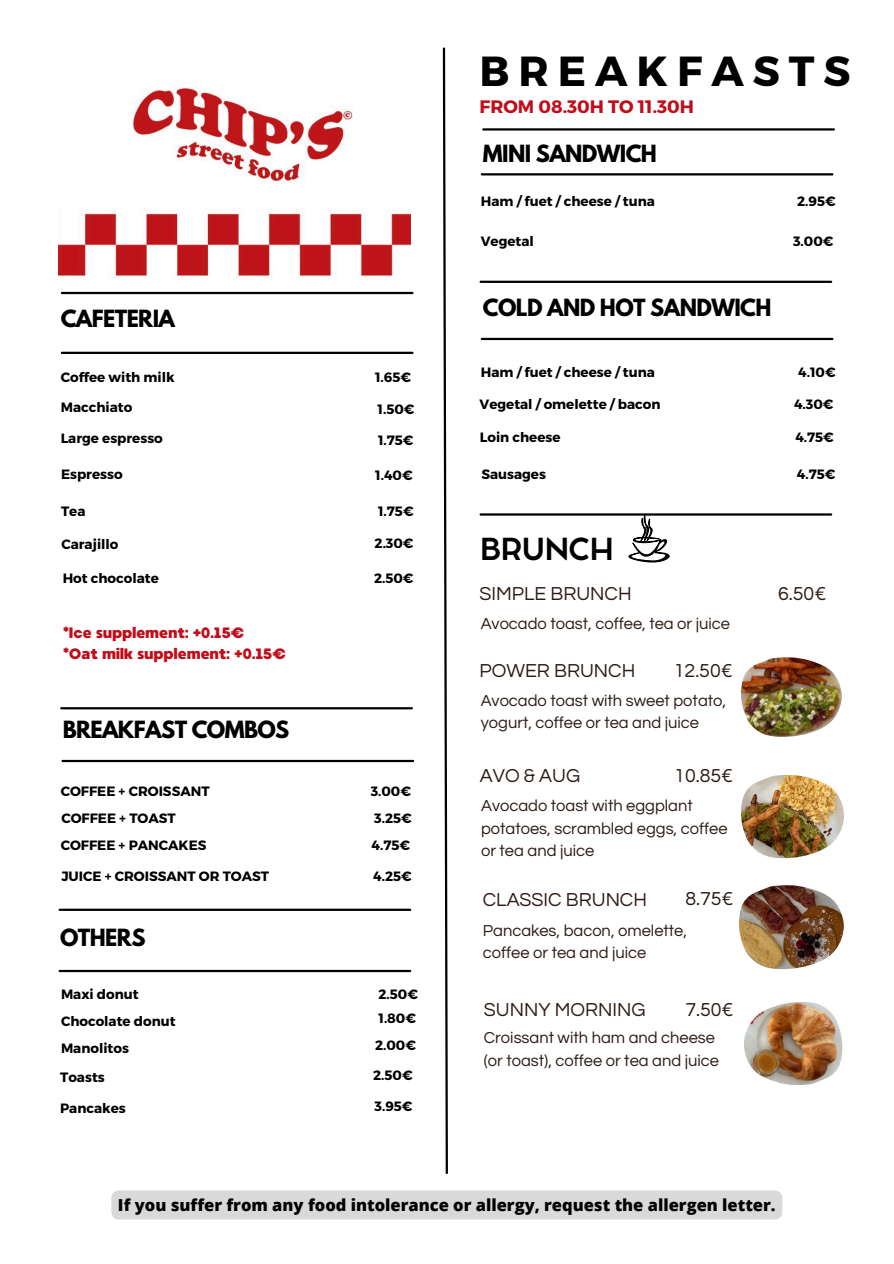
<style>
.page{position:relative;width:894px;height:1264px;background:#fff}
.page>*{position:absolute;margin:0;border:0;box-sizing:border-box;transform-origin:0 0}
.t1{font:700 42px "Montserrat";letter-spacing:.215em;color:#000}
.t2{font:700 30px "Cocomat Pro";letter-spacing:-.03em;color:#000}
.t3{font:700 21px "League Spartan";letter-spacing:-.03em;color:#000}
.t4{font:19.5px "Questrial";color:#2a1b15}
.t5{font:700 18px "Montserrat";color:#c10d19}
.t6{font:16.5px/22.5px "Questrial";color:#2a1b15}
.t7{font:800 16.5px "Open Sans";color:#000}
.t8{font:15px "MADE Waffle Soft";letter-spacing:-.03em;color:#c10d19}
.t9{font:700 13.5px "Montserrat";color:#000}
</style>
<div class="page">
<hr style="left:483px;top:128px;width:350px;height:3px;background:#000">
<hr style="left:481px;top:173px;width:351px;height:2px;background:#000">
<svg style="left:442px;top:47px;width:6px;height:1127px"></svg>
<img style="left:58px;top:87px;width:353px;height:191px">
<hr style="left:62px;top:292px;width:350px;height:2px;background:#000">
<hr style="left:62px;top:352px;width:350px;height:2px;background:#000">
<hr style="left:480px;top:281px;width:350px;height:2px;background:#000">
<hr style="left:481px;top:338px;width:351px;height:2px;background:#000">
<hr style="left:61px;top:707px;width:351px;height:2px;background:#000">
<hr style="left:62px;top:760px;width:351px;height:2px;background:#000">
<hr style="left:480px;top:513px;width:350px;height:2px;background:#000">
<hr style="left:60px;top:908px;width:350px;height:2px;background:#000">
<hr style="left:60px;top:969px;width:350px;height:3px;background:#000">
<div style="left:111px;top:1190px;width:671px;height:29px;background:#d9d9d9;border-radius:7px"></div>
<img style="left:741px;top:657px;width:100px;height:80px">
<img style="left:741px;top:774px;width:102px;height:84px">
<svg style="left:618px;top:515px;width:51px;height:48px"></svg>
<img style="left:739px;top:885px;width:104px;height:84px">
<img style="left:744px;top:1002px;width:98px;height:83px">
<p class="t1" style="left:479px;top:43px;width:372px">BREAKFASTS</p>
<p class="t5" style="left:479px;top:95px;width:216px">FROM 08.30H TO 11.30H</p>
<p class="t3" style="left:482px;top:143px;width:175px">MINI SANDWICH</p>
<p class="t9" style="left:480px;top:192px;width:176px">Ham / fuet / cheese / tuna</p>
<p class="t9" style="left:796px;top:192px;width:40px">2.95€</p>
<h3 class="t3" style="left:61px;top:308px;width:116px">CAFETERIA</h3>
<p class="t9" style="left:61px;top:368px;width:115px">Coffee with milk</p>
<p class="t9" style="left:375px;top:368px;width:37px">1.65€</p>
<p class="t9" style="left:61px;top:398px;width:73px">Macchiato</p>
<p class="t9" style="left:377px;top:400px;width:38px">1.50€</p>
<p class="t9" style="left:61px;top:429px;width:104px">Large espresso</p>
<p class="t9" style="left:378px;top:432px;width:37px">1.75€</p>
<p class="t9" style="left:61px;top:465px;width:63px">Espresso</p>
<p class="t9" style="left:375px;top:466px;width:39px">1.40€</p>
<p class="t9" style="left:61px;top:502px;width:26px">Tea</p>
<p class="t9" style="left:378px;top:502px;width:37px">1.75€</p>
<p class="t9" style="left:61px;top:535px;width:59px">Carajillo</p>
<h3 class="t9" style="left:63px;top:569px;width:98px">Hot chocolate</h3>
<p class="t9" style="left:374px;top:569px;width:41px">2.50€</p>
<p class="t9" style="left:374px;top:534px;width:40px">2.30€</p>
<p class="t8" style="left:63px;top:624px;width:183px">*Ice supplement: +0.15€</p>
<p class="t8" style="left:63px;top:644px;width:225px">*Oat milk supplement: +0.15€</p>
<p class="t3" style="left:63px;top:719px;width:228px">BREAKFAST COMBOS</p>
<p class="t9" style="left:61px;top:782px;width:150px">COFFEE + CROISSANT</p>
<p class="t9" style="left:370px;top:782px;width:42px">3.00€</p>
<h6 class="t9" style="left:61px;top:809px;width:116px">COFFEE + TOAST</h6>
<p class="t9" style="left:374px;top:809px;width:39px">3.25€</p>
<p class="t9" style="left:61px;top:836px;width:147px">COFFEE + PANCAKES</p>
<p class="t9" style="left:371px;top:836px;width:40px">4.75€</p>
<h3 class="t9" style="left:61px;top:867px;width:209px">JUICE + CROISSANT OR TOAST</h3>
<p class="t9" style="left:373px;top:867px;width:40px">4.25€</p>
<p class="t3" style="left:60px;top:926px;width:87px">OTHERS</p>
<p class="t9" style="left:61px;top:985px;width:79px">Maxi donut</p>
<p class="t9" style="left:378px;top:985px;width:41px">2.50€</p>
<p class="t9" style="left:61px;top:1012px;width:116px">Chocolate donut</p>
<p class="t9" style="left:378px;top:1009px;width:39px">1.80€</p>
<p class="t9" style="left:61px;top:1039px;width:69px">Manolitos</p>
<p class="t9" style="left:375px;top:1036px;width:42px">2.00€</p>
<p class="t9" style="left:60px;top:1068px;width:46px">Toasts</p>
<p class="t9" style="left:373px;top:1066px;width:41px">2.50€</p>
<p class="t9" style="left:60px;top:1099px;width:67px">Pancakes</p>
<p class="t9" style="left:374px;top:1097px;width:39px">3.95€</p>
<p class="t9" style="left:480px;top:232px;width:55px">Vegetal</p>
<p class="t9" style="left:792px;top:232px;width:42px">3.00€</p>
<p class="t3" style="left:482px;top:296px;width:290px">COLD AND HOT SANDWICH</p>
<h1 class="t9" style="left:480px;top:363px;width:176px">Ham / fuet / cheese / tuna</h1>
<p class="t9" style="left:798px;top:363px;width:39px">4.10€</p>
<p class="t9" style="left:479px;top:395px;width:182px">Vegetal / omelette / bacon</p>
<h3 class="t9" style="left:793px;top:395px;width:41px">4.30€</h3>
<p class="t9" style="left:479px;top:428px;width:82px">Loin cheese</p>
<p class="t9" style="left:795px;top:428px;width:40px">4.75€</p>
<p class="t9" style="left:481px;top:465px;width:66px">Sausages</p>
<p class="t9" style="left:796px;top:465px;width:40px">4.75€</p>
<p class="t2" style="left:479px;top:537px;width:136px">BRUNCH</p>
<h3 class="t4" style="left:479px;top:583px;width:154px">SIMPLE BRUNCH</h3>
<p class="t6" style="left:480px;top:612px;width:251px">Avocado toast, coffee, tea or juice</p>
<p class="t4" style="left:479px;top:660px;width:157px">POWER BRUNCH</p>
<p class="t6" style="left:480px;top:689px;width:247px">Avocado toast with sweet potato, yogurt, coffee or tea and juice</p>
<p class="t4" style="left:673px;top:660px;width:60px">12.50€</p>
<p class="t4" style="left:479px;top:766px;width:102px">AVO &amp; AUG</p>
<p class="t6" style="left:481px;top:795px;width:248px">Avocado toast with eggplant potatoes, scrambled eggs, coffee or tea and juice</p>
<p class="t4" style="left:674px;top:766px;width:60px">10.85€</p>
<h5 class="t4" style="left:685px;top:888px;width:50px">8.75€</h5>
<h2 class="t4" style="left:482px;top:890px;width:166px">CLASSIC BRUNCH</h2>
<h4 class="t6" style="left:482px;top:919px;width:206px">Pancakes, bacon, omelette, coffee or tea and juice</h4>
<h4 class="t4" style="left:685px;top:1000px;width:50px">7.50€</h4>
<p class="t4" style="left:484px;top:1000px;width:163px">SUNNY MORNING</p>
<p class="t6" style="left:484px;top:1026px;width:236px">Croissant with ham and cheese (or toast), coffee or tea and juice</p>
<p class="t4" style="left:778px;top:583px;width:50px">6.50€</p>
<p class="t7" style="left:118px;top:1192px;width:659px">If you suffer from any food intolerance or allergy, request the allergen letter.</p>
</div>
